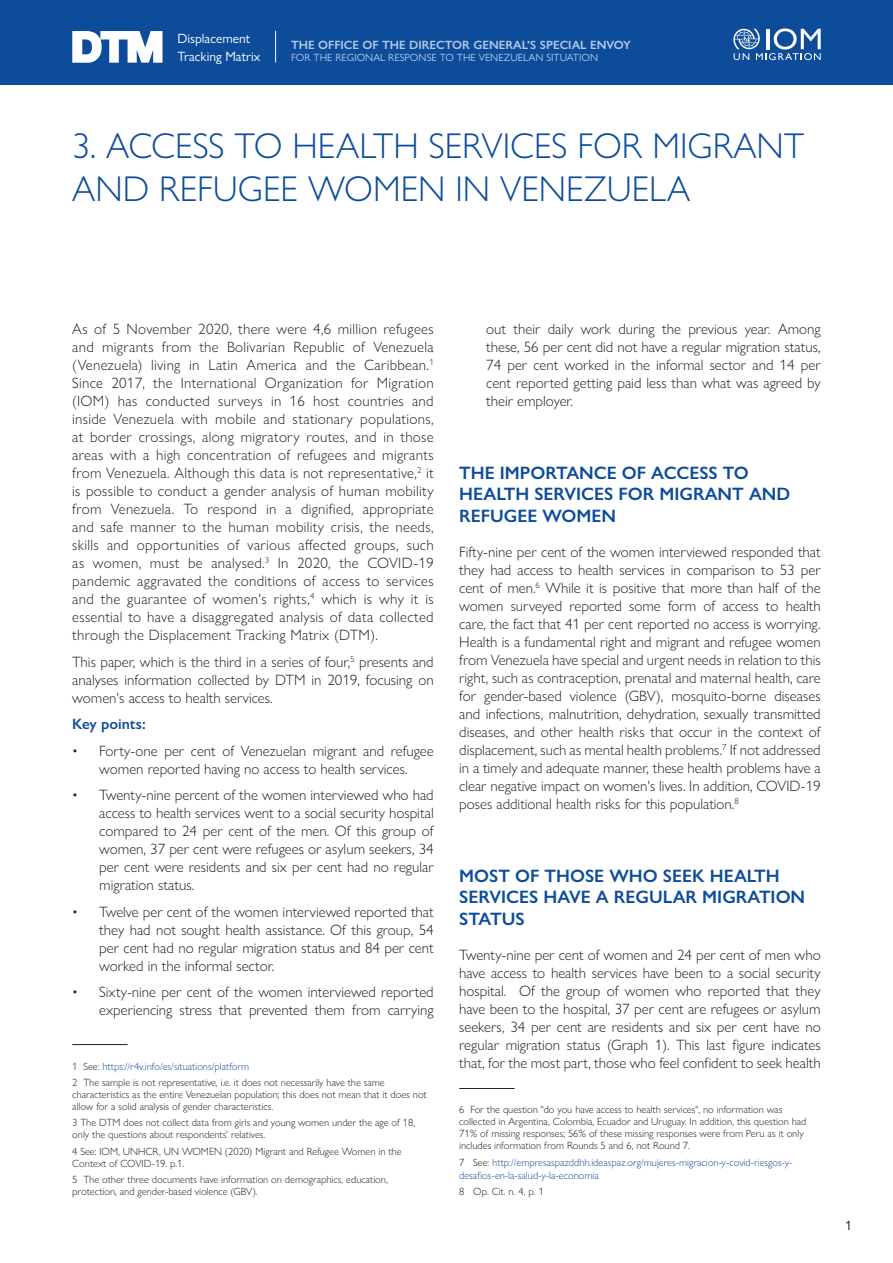
<style>
.page{position:relative;width:893px;height:1263px;background:#fff}
.page>*{position:absolute;margin:0;border:0;box-sizing:border-box;transform-origin:0 0}
.Intro_TIT{font:300 36px/43.2px "Gill Sans Nova";color:#0d4c9b}
.T_1{font:600 18px/21.6px "Gill Sans Nova";color:#0d4c9b}
.Texto_Dos_columnas{font:300 15px/18px "Gill Sans Nova";color:#231f20;text-align:justify}
.Texto_dos_columnas{font:300 15px/18px "Gill Sans Nova";color:#231f20;text-align:justify}
.GRAF_Tit{font:600 15px "Gill Sans Nova";color:#0d4c9b}
.t1{font:13.5px/18.6px "Gill Sans Nova";color:#fff}
.t2{font:13.5px "Gill Sans Nova";color:#231f20}
.t3{font:600 12px "Gill Sans Nova";color:#b5c9e7}
.Pie_de_Pagina{font:300 10.5px/12px "Gill Sans Nova";color:#231f20}
.PIE_DE_PAGINA{font:300 10.5px/12px "Gill Sans Nova";color:#231f20}
.Pie_de_Pagina-2{font:300 10.5px/12.6px "Gill Sans Nova";color:#0d4c9b}
.t4{font:10.5px "Gill Sans Nova";color:#b5c9e7}
.PIE_DE_PAGINA-2{font:300 10.5px "Gill Sans Nova";color:#0d4c9b}
.s1{color:#231f20}
</style>
<div class="page">
<div style="left:0;top:0;width:893px;height:85px;background:#0d4c9b"></div>
<hr style="left:72px;top:1044px;width:56px;height:1px;background:#231f20">
<hr style="left:459px;top:1088px;width:55px;height:1px;background:#231f20">
<svg style="left:733px;top:28px;width:88px;height:32px"></svg>
<svg style="left:72px;top:31px;width:90px;height:32px"></svg>
<hr style="left:275px;top:31px;width:1px;height:32px;background:#fff">
<p class="t1" style="left:177px;top:29px;width:85px">Displacement<br>Tracking Matrix</p>
<p class="t3" style="left:291px;top:37px;width:341px">THE OFFICE OF THE DIRECTOR GENERAL’S SPECIAL ENVOY</p>
<p class="t4" style="left:291px;top:51px;width:308px">FOR THE REGIONAL RESPONSE TO THE VENEZUELAN SITUATION</p>
<p class="Intro_TIT" style="left:72px;top:124px;width:734px">3. ACCESS TO HEALTH SERVICES FOR MIGRANT<br>AND REFUGEE WOMEN IN VENEZUELA</p>
<p class="Texto_Dos_columnas" style="left:72px;top:320px;width:363px">As of 5 November 2020, there were 4,6 million refugees and migrants from the Bolivarian Republic of Venezuela (Venezuela) living in Latin America and the Caribbean.<sup>1<br></sup>Since 2017, the International Organization for Migration (IOM) has conducted surveys in 16 host countries and inside Venezuela with mobile and stationary populations, at border crossings, along migratory routes, and in those areas with a high concentration of refugees and migrants from Venezuela. Although this data is not representative,<sup>2</sup> it is possible to conduct a gender analysis of human mobility from Venezuela. To respond in a dignified, appropriate and safe manner to the human mobility crisis, the needs, skills and opportunities of various affected groups, such as women, must be analysed.<sup>3</sup> In 2020, the COVID-19 pandemic aggravated the conditions of access to services and the guarantee of women's rights,<sup>4</sup> which is why it is essential to have a disaggregated analysis of data collected through the Displacement Tracking Matrix (DTM).</p>
<p class="Texto_dos_columnas" style="left:72px;top:652px;width:363px">This paper, which is the third in a series of four,<sup>5</sup> presents and analyses information collected by DTM in 2019, focusing on women's access to health services.</p>
<p class="GRAF_Tit" style="left:72px;top:715px;width:75px">Key points:</p>
<p class="Texto_Dos_columnas" style="left:72px;top:741px;width:363px;text-align:center">• Forty-one per cent of Venezuelan migrant and refugee women reported having no access to health services.</p>
<p class="Texto_Dos_columnas" style="left:99px;top:786px;width:336px;text-indent:-27px">• Twenty-nine percent of the women interviewed who had access to health services went to a social security hospital compared to 24 per cent of the men. Of this group of women, 37 per cent were refugees or asylum seekers, 34 per cent were residents and six per cent had no regular migration status.</p>
<p class="Texto_Dos_columnas" style="left:99px;top:902px;width:336px;text-indent:-27px">• Twelve per cent of the women interviewed reported that they had not sought health assistance. Of this group, 54 per cent had no regular migration status and 84 per cent worked in the informal sector.</p>
<p class="Texto_Dos_columnas" style="left:72px;top:983px;width:363px;text-align:right">• Sixty-nine per cent of the women interviewed reported experiencing stress that prevented them from carrying</p>
<p class="PIE_DE_PAGINA-2" style="left:72px;top:1060px;width:179px"><span class="s1">1 See:</span> https://r4v.info/es/situations/platform</p>
<p class="PIE_DE_PAGINA" style="left:72px;top:1076px;width:356px">2 The sample is not representative, i.e. it does not necessarily have the same characteristics as the entire Venezuelan population; this does not mean that it does not allow for a solid analysis of gender characteristics.</p>
<p class="PIE_DE_PAGINA" style="left:72px;top:1117px;width:344px">3 The DTM does not collect data from girls and young women under the age of 18, only the questions about respondents’ relatives.</p>
<p class="PIE_DE_PAGINA" style="left:72px;top:1145px;width:331px">4 See: IOM, UNHCR, UN WOMEN (2020) Migrant and Refugee Women in the<br>Context of COVID-19. p.1.</p>
<p class="Pie_de_Pagina" style="left:72px;top:1173px;width:317px">5 The other three documents have information on demographics, education, protection, and gender-based violence (GBV).</p>
<p class="Texto_Dos_columnas" style="left:486px;top:320px;width:336px">out their daily work during the previous year. Among these, 56 per cent did not have a regular migration status, 74 per cent worked in the informal sector and 14 per cent reported getting paid less than what was agreed by their employer.</p>
<p class="T_1" style="left:459px;top:462px;width:333px">THE IMPORTANCE OF ACCESS TO<br>HEALTH SERVICES FOR MIGRANT AND<br>REFUGEE WOMEN</p>
<p class="Texto_dos_columnas" style="left:459px;top:543px;width:363px">Fifty-nine per cent of the women interviewed responded that they had access to health services in comparison to 53 per cent of men.<sup>6</sup> While it is positive that more than half of the women surveyed reported some form of access to health care, the fact that 41 per cent reported no access is worrying.<br>Health is a fundamental right and migrant and refugee women from Venezuela have special and urgent needs in relation to this right, such as contraception, prenatal and maternal health, care for gender-based violence (GBV), mosquito-borne diseases and infections, malnutrition, dehydration, sexually transmitted diseases, and other health risks that occur in the context of displacement, such as mental health problems.<sup>7</sup> If not addressed in a timely and adequate manner, these health problems have a clear negative impact on women's lives. In addition, COVID-19 poses additional health risks for this population.<sup>8</sup></p>
<p class="T_1" style="left:459px;top:864px;width:347px">MOST OF THOSE WHO SEEK HEALTH<br>SERVICES HAVE A REGULAR MIGRATION<br>STATUS</p>
<p class="Texto_dos_columnas" style="left:459px;top:945px;width:363px">Twenty-nine per cent of women and 24 per cent of men who have access to health services have been to a social security hospital. Of the group of women who reported that they have been to the hospital, 37 per cent are refugees or asylum seekers, 34 per cent are residents and six per cent have no regular migration status (Graph 1). This last figure indicates that, for the most part, those who feel confident to seek health</p>
<p class="Pie_de_Pagina" style="left:459px;top:1103px;width:349px">6 For the question "do you have access to health services", no information was collected in Argentina, Colombia, Ecuador and Uruguay. In addition, this question had 71% of missing responses; 56% of these missing responses were from Peru as it only includes information from Rounds 5 and 6, not Round 7.</p>
<p class="Pie_de_Pagina-2" style="left:459px;top:1156px;width:335px"><span class="s1">7 See:</span> http://empresaspazddhh.ideaspaz.org/mujeres-migracion-y-covid-riesgos-y&shy;desafios-en-la-salud-y-la-economia</p>
<p class="Pie_de_Pagina" style="left:459px;top:1185px;width:86px">8 Op. Cit. n. 4, p. 1</p>
<p class="t2" style="left:845px;top:1217px;width:8px">1</p>
</div>
